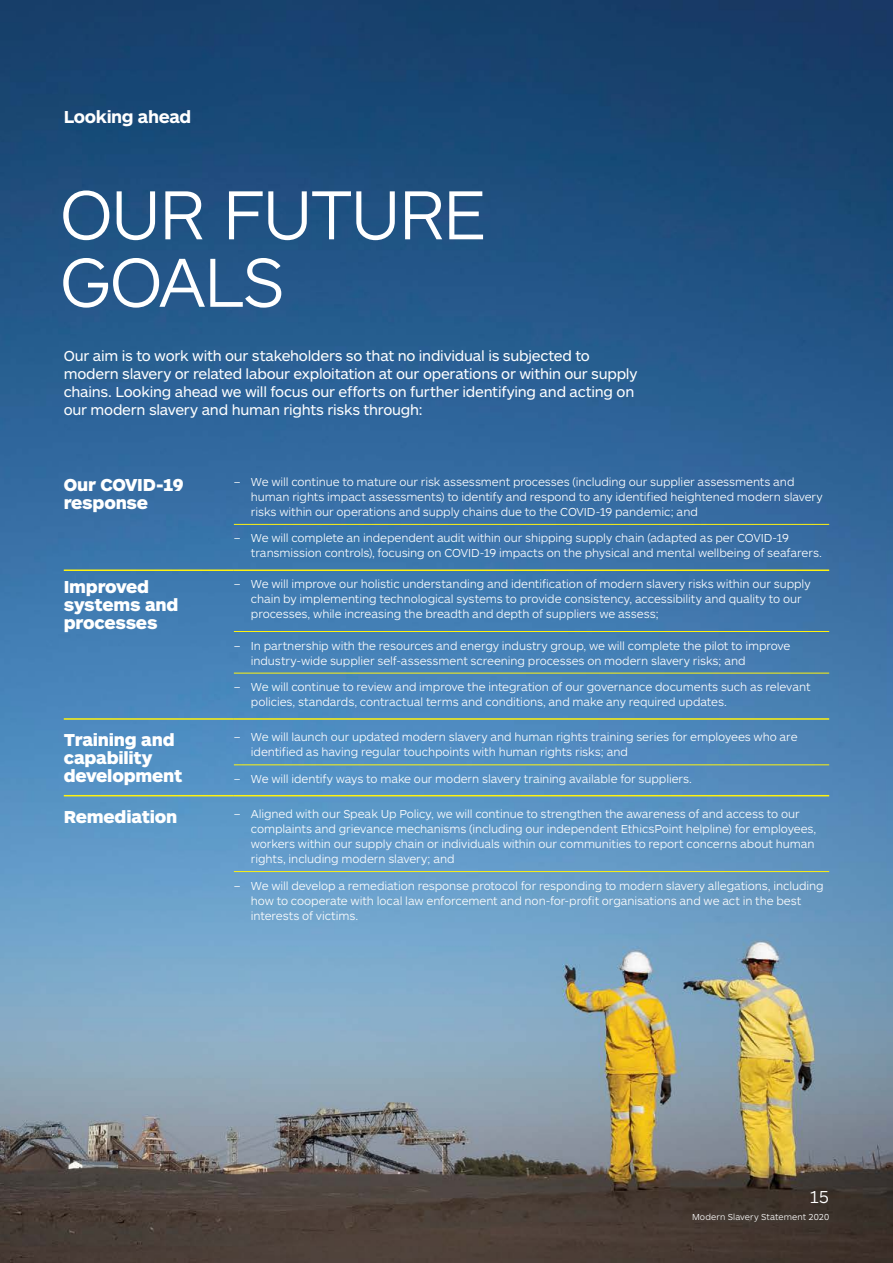
<style>
.page{position:relative;width:893px;height:1263px;background:#fff}
.page>*{position:absolute;margin:0;border:0;box-sizing:border-box;transform-origin:0 0}
.t1{font:300 72px/67.5px "ARS Maquette Pro";letter-spacing:-.04em;color:#fff}
.t2{font:900 18px/18px "ARS Maquette Pro";letter-spacing:-.015em;color:#fff}
.t3{font:700 18px "ARS Maquette Pro";letter-spacing:-.02em;color:#fff}
.t4{font:300 18px "ARS Maquette Pro";color:#fff}
.t5{font:15px/18px "ARS Maquette Pro";letter-spacing:-.015em;color:#fff}
.t6{font:300 12px/15px "ARS Maquette Pro";letter-spacing:-.005em;color:#fff}
.t7{font:300 9px "ARS Maquette Pro";letter-spacing:.015em;color:#fff}
</style>
<div class="page">
<img style="left:0;top:0;width:893px;height:1263px">
<hr style="left:64px;top:569px;width:170px;height:2px;background:#fff20f">
<hr style="left:234px;top:569px;width:595px;height:2px;background:#fff20f">
<hr style="left:234px;top:524px;width:595px;height:1px;background:#fff20f">
<hr style="left:234px;top:631px;width:595px;height:1px;background:#fff20f">
<hr style="left:234px;top:673px;width:595px;height:1px;background:#fff20f">
<hr style="left:64px;top:718px;width:170px;height:2px;background:#fff20f">
<hr style="left:64px;top:795px;width:170px;height:1px;background:#fff20f">
<hr style="left:234px;top:718px;width:595px;height:2px;background:#fff20f">
<hr style="left:234px;top:795px;width:595px;height:1px;background:#fff20f">
<hr style="left:234px;top:764px;width:595px;height:1px;background:#fff20f">
<hr style="left:234px;top:871px;width:595px;height:1px;background:#fff20f">
<h2 class="t3" style="left:64px;top:105px;width:129px">Looking ahead</h2>
<h1 class="t1" style="left:60px;top:177px;width:429px">OUR FUTURE<br>GOALS</h1>
<p class="t5" style="left:64px;top:346px;width:575px">Our aim is to work with our stakeholders so that no individual is subjected to modern slavery or related labour exploitation at our operations or within our supply chains. Looking ahead we will focus our efforts on further identifying and acting on our modern slavery and human rights risks through:</p>
<h2 class="t2" style="left:64px;top:474px;width:121px">Our COVID-19 response</h2>
<p class="t6" style="left:251px;top:474px;width:573px;text-indent:-17px">– We will continue to mature our risk assessment processes (including our supplier assessments and human rights impact assessments) to identify and respond to any identified heightened modern slavery risks within our operations and supply chains due to the COVID-19 pandemic; and</p>
<p class="t6" style="left:251px;top:530px;width:572px;text-indent:-17px">– We will complete an independent audit within our shipping supply chain (adapted as per COVID-19 transmission controls), focusing on COVID-19 impacts on the physical and mental wellbeing of seafarers.</p>
<h2 class="t2" style="left:64px;top:577px;width:116px">Improved systems and processes</h2>
<p class="t6" style="left:251px;top:576px;width:561px;text-indent:-17px">– We will improve our holistic understanding and identification of modern slavery risks within our supply chain by implementing technological systems to provide consistency, accessibility and quality to our processes, while increasing the breadth and depth of suppliers we assess;</p>
<p class="t6" style="left:251px;top:637px;width:541px;text-indent:-17px">– In partnership with the resources and energy industry group, we will complete the pilot to improve industry-wide supplier self-assessment screening processes on modern slavery risks; and</p>
<p class="t6" style="left:251px;top:679px;width:561px;text-indent:-17px">– We will continue to review and improve the integration of our governance documents such as relevant policies, standards, contractual terms and conditions, and make any required updates.</p>
<h2 class="t2" style="left:64px;top:730px;width:120px">Training and capability development</h2>
<p class="t6" style="left:251px;top:729px;width:548px;text-indent:-17px">– We will launch our updated modern slavery and human rights training series for employees who are identified as having regular touchpoints with human rights risks; and</p>
<p class="t6" style="left:234px;top:771px;width:460px">– We will identify ways to make our modern slavery training available for suppliers.</p>
<h2 class="t2" style="left:64px;top:807px;width:115px">Remediation</h2>
<p class="t6" style="left:251px;top:806px;width:567px;text-indent:-17px">– Aligned with our Speak Up Policy, we will continue to strengthen the awareness of and access to our complaints and grievance mechanisms (including our independent EthicsPoint helpline) for employees, workers within our supply chain or individuals within our communities to report concerns about human rights, including modern slavery; and</p>
<p class="t6" style="left:251px;top:877px;width:574px;text-indent:-17px">– We will develop a remediation response protocol for responding to modern slavery allegations, including how to cooperate with local law enforcement and non-for-profit organisations and we act in the best interests of victims.</p>
<h2 class="t4" style="left:809px;top:1185px;width:22px">15</h2>
<p class="t7" style="left:692px;top:1211px;width:139px">Modern Slavery Statement 2020</p>
</div>
